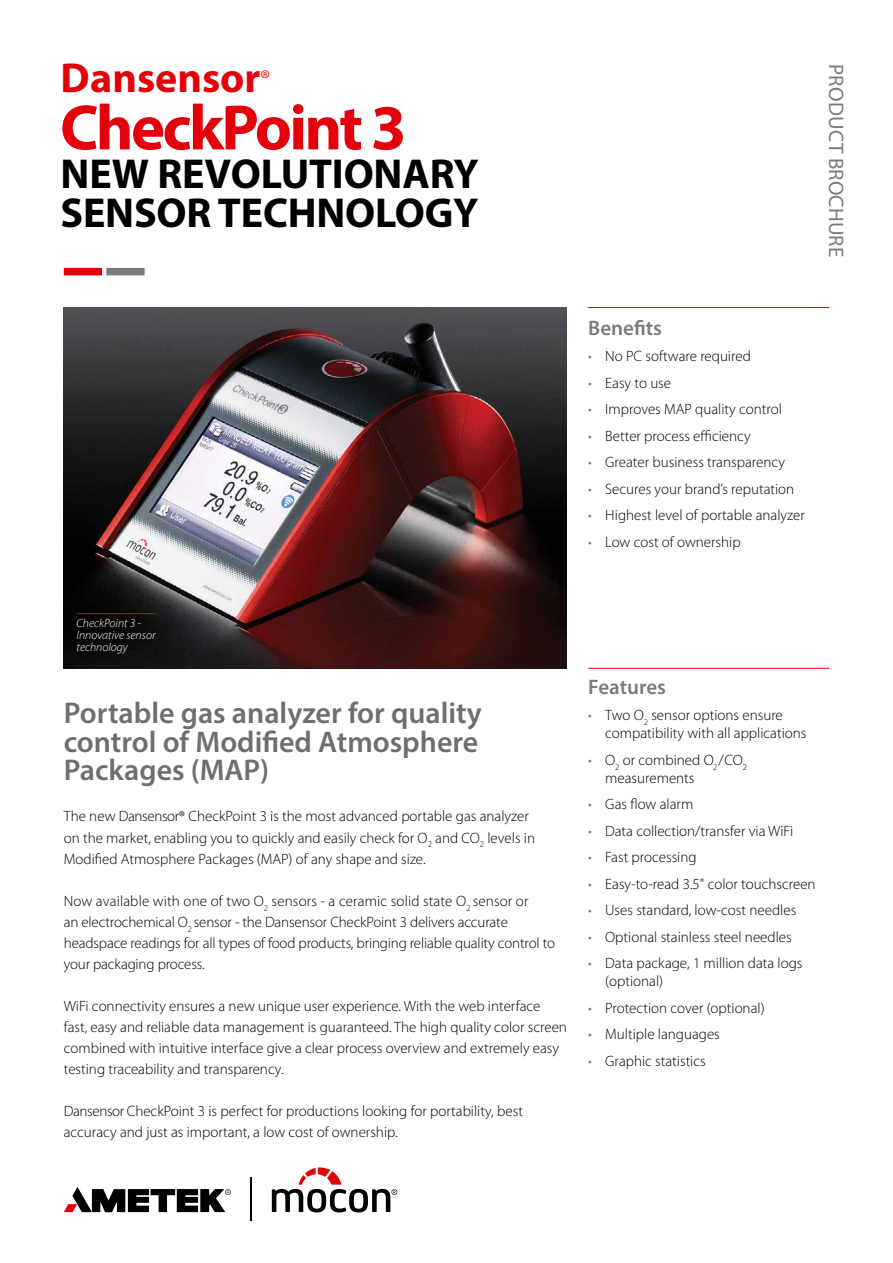
<style>
.page{position:relative;width:893px;height:1263px;background:#fff}
.page>*{position:absolute;margin:0;border:0;box-sizing:border-box;transform-origin:0 0}
.t1{font:700 64.5px "Myriad Pro";letter-spacing:-.04em;color:#e3000b}
.t2{font:700 42px/39px "Myriad Pro";letter-spacing:-.005em;color:#000}
.t3{font:700 42px "Myriad Pro";color:#e3000b}
.t4{font:600 30px/28.5px "Myriad Pro";color:#6e6e6e;text-align:justify}
.t5{font:600 21px "Myriad Pro";color:#7a7b7a}
.t6{font:21px "Myriad Pro";letter-spacing:.01em;color:#7a7b7a}
.t7{font:300 15px/21px "Myriad Pro";color:#000}
.t8{font:italic 300 12px/12px "Myriad Pro";color:#fff}
.s1{font-weight:300;font-size:24.45px}
.s2{color:#7a7b7a}
.s3{font-size:15.75px}
</style>
<div class="page">
<img style="left:64px;top:307px;width:503px;height:362px">
<hr style="left:588px;top:307px;width:241px;height:1px;background:#e3000b">
<hr style="left:588px;top:668px;width:241px;height:1px;background:#e3000b">
<hr style="left:77px;top:613px;width:79px;height:1px;background:#e3000b">
<div style="left:64px;top:268px;width:38px;height:7px;background:#e3000b"></div>
<div style="left:106px;top:268px;width:39px;height:7px;background:#7a7b7a"></div>
<svg style="left:272px;top:1167px;width:125px;height:45px"></svg>
<hr style="left:251px;top:1177px;width:1px;height:43px;background:#000">
<svg style="left:64px;top:1187px;width:167px;height:25px"></svg>
<h2 class="t3" style="left:61px;top:51px;width:211px">Dansensor<span class="s1">®</span></h2>
<h1 class="t1" style="left:60px;top:86px;width:348px">CheckPoint 3</h1>
<h2 class="t2" style="left:61px;top:153px;width:420px">NEW REVOLUTIONARY<br>SENSOR TECHNOLOGY</h2>
<h3 class="t6" style="left:849px;top:64px;width:195px;rotate:90deg">PRODUCT BROCHURE</h3>
<h3 class="t5" style="left:588px;top:314px;width:75px">Benefits</h3>
<p class="t7" style="left:588px;top:346px;width:164px"><span class="s2">•</span> No PC software required</p>
<p class="t7" style="left:588px;top:372px;width:84px"><span class="s2">•</span> Easy to use</p>
<p class="t7" style="left:588px;top:399px;width:195px"><span class="s2">•</span> Improves MAP quality control</p>
<p class="t7" style="left:588px;top:425px;width:164px"><span class="s2">•</span> Better process efficiency</p>
<p class="t7" style="left:588px;top:452px;width:198px"><span class="s2">•</span> Greater business transparency</p>
<p class="t7" style="left:588px;top:478px;width:208px"><span class="s2">•</span> Secures your brand’s reputation</p>
<p class="t7" style="left:588px;top:505px;width:218px"><span class="s2">•</span> Highest level of portable analyzer</p>
<p class="t7" style="left:588px;top:531px;width:154px"><span class="s2">•</span> Low cost of ownership</p>
<p class="t8" style="left:77px;top:617px;width:80px">CheckPoint 3 -<br>Innovative sensor technology</p>
<h3 class="t4" style="left:64px;top:698px;width:420px">Portable gas analyzer for quality control of Modified Atmosphere Packages (MAP)</h3>
<p class="t7" style="left:64px;top:806px;width:473px">The new Dansensor<span class="s3">®</span> CheckPoint 3 is the most advanced portable gas analyzer on the market, enabling you to quickly and easily check for O<sub>2</sub> and CO<sub>2</sub> levels in<br>Modified Atmosphere Packages (MAP) of any shape and size.</p>
<p class="t7" style="left:64px;top:890px;width:493px">Now available with one of two O<sub>2</sub> sensors - a ceramic solid state O<sub>2</sub> sensor or<br>an electrochemical O<sub>2</sub> sensor - the Dansensor CheckPoint 3 delivers accurate headspace readings for all types of food products, bringing reliable quality control to your packaging process.</p>
<p class="t7" style="left:64px;top:995px;width:505px">WiFi connectivity ensures a new unique user experience. With the web interface fast, easy and reliable data management is guaranteed. The high quality color screen combined with intuitive interface give a clear process overview and extremely easy testing traceability and transparency.</p>
<p class="t7" style="left:64px;top:1100px;width:461px">Dansensor CheckPoint 3 is perfect for productions looking for portability, best accuracy and just as important, a low cost of ownership.</p>
<h3 class="t5" style="left:588px;top:673px;width:79px">Features</h3>
<p class="t7" style="left:605px;top:706px;width:203px;line-height:18px;text-indent:-17px"><span class="s2">•</span> Two O<sub>2</sub> sensor options ensure compatibility with all applications</p>
<p class="t7" style="left:605px;top:751px;width:143px;line-height:18px;text-indent:-17px"><span class="s2">•</span> O<sub>2</sub> or combined O<sub>2</sub>/CO<sub>2 </sub>measurements</p>
<p class="t7" style="left:588px;top:794px;width:107px"><span class="s2">•</span> Gas flow alarm</p>
<p class="t7" style="left:588px;top:820px;width:206px"><span class="s2">•</span> Data collection/transfer via WiFi</p>
<p class="t7" style="left:588px;top:847px;width:110px"><span class="s2">•</span> Fast processing</p>
<p class="t7" style="left:588px;top:873px;width:229px"><span class="s2">•</span> Easy-to-read 3.5" color touchscreen</p>
<p class="t7" style="left:588px;top:900px;width:210px"><span class="s2">•</span> Uses standard, low-cost needles</p>
<p class="t7" style="left:588px;top:926px;width:205px"><span class="s2">•</span> Optional stainless steel needles</p>
<p class="t7" style="left:605px;top:954px;width:199px;line-height:18px;text-indent:-17px"><span class="s2">•</span> Data package, 1 million data logs (optional)</p>
<p class="t7" style="left:588px;top:997px;width:178px"><span class="s2">•</span> Protection cover (optional)</p>
<p class="t7" style="left:588px;top:1024px;width:133px"><span class="s2">•</span> Multiple languages</p>
<p class="t7" style="left:588px;top:1050px;width:119px"><span class="s2">•</span> Graphic statistics</p>
</div>
